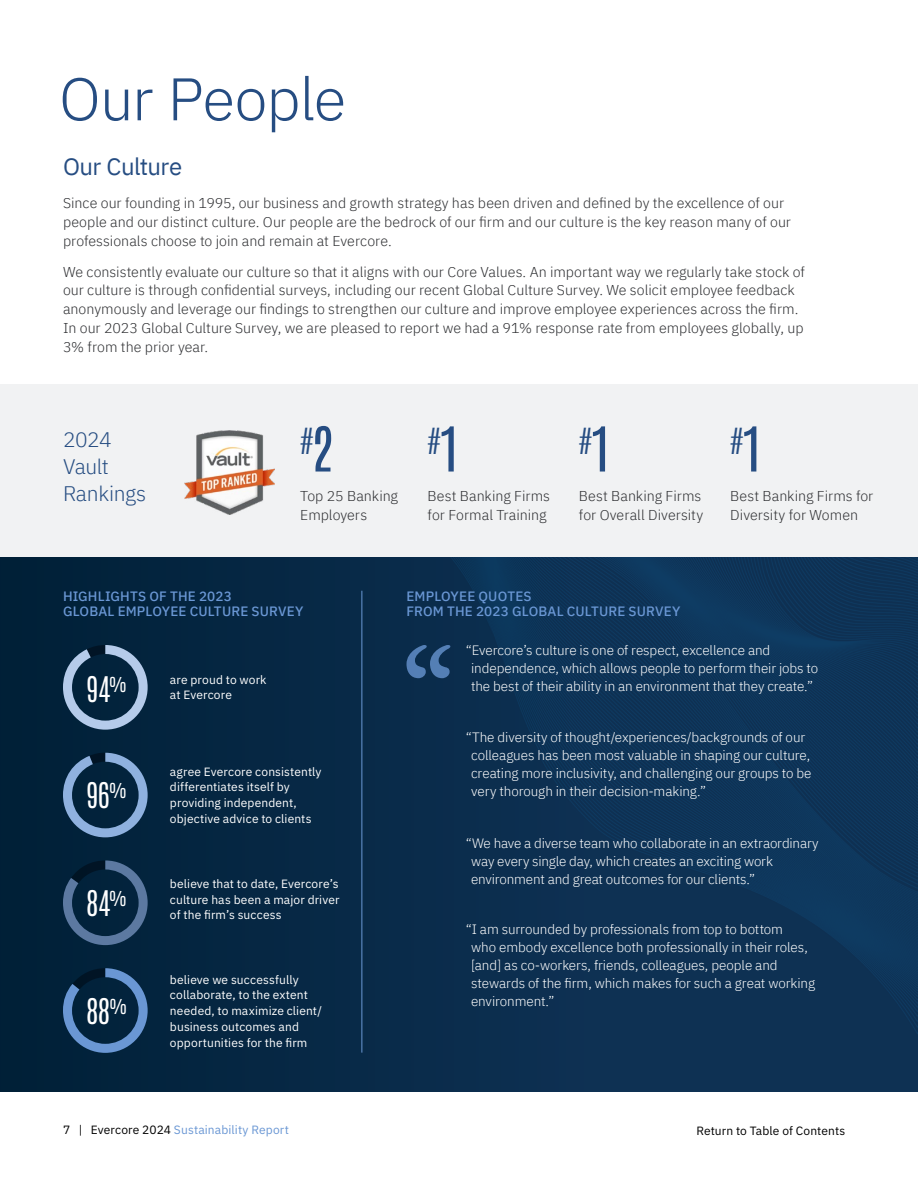
<style>
.page{position:relative;width:918px;height:1188px;background:#fff}
.page>*{position:absolute;margin:0;border:0;box-sizing:border-box;transform-origin:0 0}
.t1{font:300 60px "IBM Plex Sans";letter-spacing:-.02em;color:#264d82}
.t2{font:30.6px "Antonio";color:#264d82}
.t3{font:30px "Antonio";letter-spacing:-.02em;color:#fff}
.t4{font:24px "IBM Plex Sans";letter-spacing:-.025em;color:#264d82}
.t5{font:300 21px/27px "IBM Plex Sans";letter-spacing:-.02em;color:#264d82}
.t6{font:300 14.25px/18.8px "IBM Plex Sans";color:#2c2d30}
.t7{font:300 13.5px/18px "IBM Plex Sans";letter-spacing:-.005em;color:#fff}
.t8{font:500 13.5px/15px "IBM Plex Sans";letter-spacing:.01em;color:#6a97d4}
.t9{font:12px/15.8px "IBM Plex Sans";letter-spacing:.01em;color:#fff}
.t10{font:12px "IBM Plex Sans";letter-spacing:.01em;color:#6a97d4}
.t11{font:12px "IBM Plex Sans";letter-spacing:.005em;color:#000}
.s1{font-size:52.5px}
.s2{color:#000}
</style>
<div class="page">
<img style="left:0;top:556px;width:918px;height:536px">
<div style="left:0;top:384px;width:918px;height:172px;background:#f1f2f3"></div>
<svg style="left:63px;top:645px;width:85px;height:85px;background:#33506b"></svg>
<svg style="left:63px;top:753px;width:85px;height:84px;background:#294a69"></svg>
<svg style="left:63px;top:968px;width:85px;height:85px;background:#1c3f61"></svg>
<svg style="left:63px;top:860px;width:85px;height:85px;background:#183754"></svg>
<img style="left:185px;top:430px;width:89px;height:84px">
<hr style="left:362px;top:591px;width:1px;height:462px;background:#6a97d4">
<svg style="left:406px;top:645px;width:44px;height:33px"></svg>
<h1 class="t1" style="left:59px;top:54px;width:289px">Our People</h1>
<h3 class="t4" style="left:63px;top:148px;width:121px">Our Culture</h3>
<p class="t6" style="left:63px;top:193px;width:730px">Since our founding in 1995, our business and growth strategy has been driven and defined by the excellence of our people and our distinct culture. Our people are the bedrock of our firm and our culture is the key reason many of our professionals choose to join and remain at Evercore.</p>
<p class="t6" style="left:63px;top:261px;width:744px">We consistently evaluate our culture so that it aligns with our Core Values. An important way we regularly take stock of our culture is through confidential surveys, including our recent Global Culture Survey. We solicit employee feedback anonymously and leverage our findings to strengthen our culture and improve employee experiences across the firm.<br>In our 2023 Global Culture Survey, we are pleased to report we had a 91% response rate from employees globally, up 3% from the prior year.</p>
<h3 class="t5" style="left:63px;top:425px;width:85px">2024<br>Vault<br>Rankings</h3>
<h2 class="t2" style="left:300px;top:419px;width:34px">#<span class="s1">2</span></h2>
<p class="t6" style="left:300px;top:485px;width:99px">Top 25 Banking<br>Employers</p>
<h2 class="t2" style="left:428px;top:419px;width:34px">#<span class="s1">1</span></h2>
<p class="t6" style="left:428px;top:485px;width:124px">Best Banking Firms for Formal Training</p>
<h2 class="t2" style="left:579px;top:419px;width:34px">#<span class="s1">1</span></h2>
<p class="t6" style="left:579px;top:485px;width:126px">Best Banking Firms for Overall Diversity</p>
<h2 class="t2" style="left:730px;top:419px;width:34px">#<span class="s1">1</span></h2>
<p class="t6" style="left:730px;top:485px;width:145px">Best Banking Firms for<br>Diversity for Women</p>
<p class="t8" style="left:63px;top:588px;width:242px">HIGHLIGHTS OF THE 2023<br>GLOBAL EMPLOYEE CULTURE SURVEY</p>
<h3 class="t3" style="left:86px;top:667px;width:42px">94<sup>%</sup></h3>
<h3 class="t3" style="left:86px;top:774px;width:43px">96<sup>%</sup></h3>
<h3 class="t3" style="left:86px;top:882px;width:42px">84<sup>%</sup></h3>
<h3 class="t3" style="left:86px;top:990px;width:43px">88<sup>%</sup></h3>
<p class="t9" style="left:170px;top:671px;width:98px">are proud to work at Evercore</p>
<p class="t9" style="left:170px;top:763px;width:153px">agree Evercore consistently differentiates itself by providing independent, objective advice to clients</p>
<p class="t9" style="left:170px;top:875px;width:171px;text-align:justify">believe that to date, Evercore’s culture has been a major driver of the firm’s success</p>
<p class="t9" style="left:170px;top:971px;width:153px">believe we successfully collaborate, to the extent needed, to maximize client/ business outcomes and opportunities for the firm</p>
<p class="t8" style="left:406px;top:588px;width:276px">EMPLOYEE QUOTES<br>FROM THE 2023 GLOBAL CULTURE SURVEY</p>
<p class="t7" style="left:471px;top:640px;width:349px;text-indent:-5px">“Evercore’s culture is one of respect, excellence and independence, which allows people to perform their jobs to the best of their ability in an environment that they create.”</p>
<p class="t7" style="left:471px;top:727px;width:342px;text-indent:-5px">“The diversity of thought/experiences/backgrounds of our colleagues has been most valuable in shaping our culture, creating more inclusivity, and challenging our groups to be very thorough in their decision-making.”</p>
<p class="t7" style="left:471px;top:834px;width:349px;text-indent:-5px">“We have a diverse team who collaborate in an extraordinary way every single day, which creates an exciting work environment and great outcomes for our clients.”</p>
<p class="t7" style="left:471px;top:919px;width:346px;text-indent:-5px">“I am surrounded by professionals from top to bottom<br>who embody excellence both professionally in their roles, [and] as co-workers, friends, colleagues, people and stewards of the firm, which makes for such a great working environment.”</p>
<p class="t10" style="left:63px;top:1121px;width:227px"><span class="s2">7 | Evercore 2024</span> Sustainability Report</p>
<p class="t11" style="left:696px;top:1121px;width:150px">Return to Table of Contents</p>
</div>
